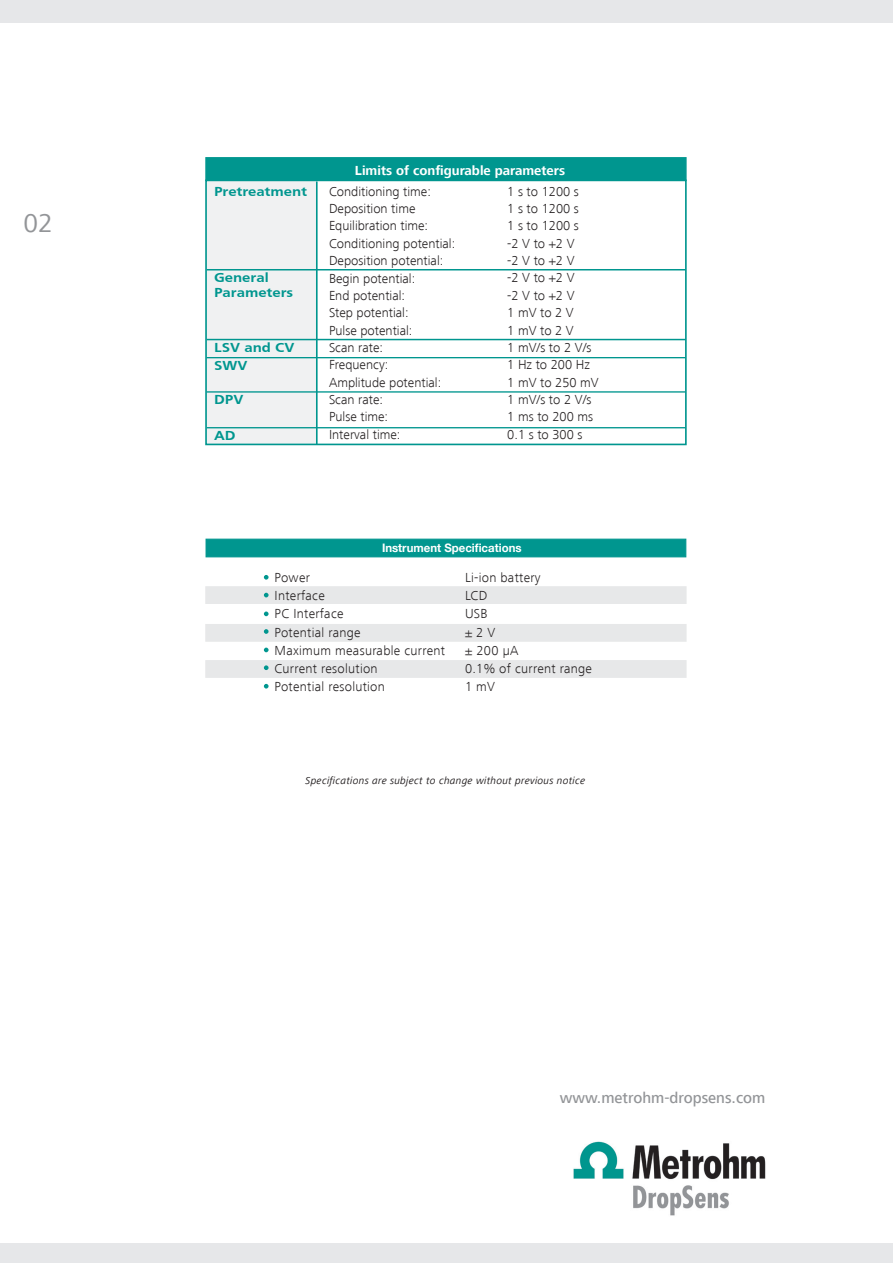
<style>
.page{position:relative;width:893px;height:1263px;background:#fff}
.page>*{position:absolute;margin:0;border:0;box-sizing:border-box;transform-origin:0 0}
.t1{font:27px "Frutiger Next LT";color:#939598}
.t2{font:500 15.75px "Frutiger Next LT";color:#939598}
.t3{font:300 13.5px/17.4px "Frutiger Next LT";color:#231f20}
.t4{font:300 13.5px "Frutiger Next LT";letter-spacing:.02em;color:#231f20}
.t5{font:700 13.5px/14.4px "Frutiger Ext";color:#00968f}
.t6{font:700 13.5px "Frutiger Next LT";color:#fff}
.t7{font:700 11.7px "Helvetica Neue";color:#fff}
.t8{font:italic 10.5px "Frutiger Next LT";letter-spacing:.02em;color:#231f20}
</style>
<div class="page">
<div style="left:0;top:0;width:893px;height:23px;background:#e6e7e9"></div>
<div style="left:0;top:1243px;width:893px;height:20px;background:#e6e7e9"></div>
<img style="left:573px;top:1141px;width:193px;height:75px">
<div style="left:205px;top:586px;width:482px;height:18px;background:#e7e8e9"></div>
<div style="left:205px;top:624px;width:482px;height:18px;background:#e7e8e9"></div>
<div style="left:205px;top:660px;width:482px;height:18px;background:#e7e8e9"></div>
<div style="left:206px;top:539px;width:480px;height:18px;background:#00968f;border:1px solid #00968f"></div>
<svg style="left:264px;top:575px;width:5px;height:5px"></svg>
<svg style="left:264px;top:593px;width:5px;height:4px"></svg>
<svg style="left:264px;top:611px;width:5px;height:5px"></svg>
<svg style="left:264px;top:629px;width:5px;height:5px"></svg>
<svg style="left:264px;top:648px;width:5px;height:4px"></svg>
<svg style="left:264px;top:665px;width:5px;height:5px"></svg>
<svg style="left:264px;top:684px;width:5px;height:4px"></svg>
<div style="left:206px;top:180px;width:111px;height:264px;background:#f0f1f2"></div>
<div style="left:205px;top:179px;width:482px;height:266px;border:2px solid #00968f"></div>
<hr style="left:316px;top:181px;width:2px;height:263px;background:#00968f">
<hr style="left:207px;top:269px;width:478px;height:1px;background:#00968f">
<hr style="left:207px;top:339px;width:478px;height:1px;background:#00968f">
<div style="left:205px;top:157px;width:482px;height:24px;background:#00968f;border:2px solid #00968f"></div>
<hr style="left:207px;top:427px;width:478px;height:1px;background:#00968f">
<hr style="left:207px;top:357px;width:478px;height:1px;background:#00968f">
<hr style="left:207px;top:391px;width:478px;height:2px;background:#00968f">
<h1 class="t1" style="left:23px;top:208px;width:31px">02</h1>
<p class="t5" style="left:214px;top:184px;width:94px">Pretreatment</p>
<p class="t5" style="left:214px;top:270px;width:81px">General<br>Parameters</p>
<p class="t5" style="left:214px;top:338px;width:82px;line-height:18px">LSV and CV<br>SWV</p>
<p class="t5" style="left:214px;top:392px;width:31px">DPV</p>
<p class="t5" style="left:214px;top:428px;width:23px">AD</p>
<p class="t6" style="left:355px;top:163px;width:212px">Limits of configurable parameters</p>
<p class="t3" style="left:329px;top:183px;width:128px">Conditioning time:<br>Deposition time<br>Equilibration time:<br>Conditioning potential:<br>Deposition potential:<br>Begin potential:<br>End potential:<br>Step potential:<br>Pulse potential:<br>Scan rate:<br>Frequency:<br>Amplitude potential:<br>Scan rate:<br>Pulse time:<br>Interval time:</p>
<p class="t3" style="left:507px;top:183px;width:93px">1 s to 1200 s<br>1 s to 1200 s<br>1 s to 1200 s<br>-2 V to +2 V<br>-2 V to +2 V<br>-2 V to +2 V<br>-2 V to +2 V<br>1 mV to 2 V<br>1 mV to 2 V<br>1 mV/s to 2 V/s<br>1 Hz to 200 Hz<br>1 mV to 250 mV<br>1 mV/s to 2 V/s<br>1 ms to 200 ms<br>0.1 s to 300 s</p>
<p class="t7" style="left:382px;top:538px;width:141px">Instrument Specifications</p>
<p class="t3" style="left:275px;top:569px;width:37px">Power</p>
<p class="t4" style="left:465px;top:570px;width:77px">Li-ion battery</p>
<p class="t4" style="left:275px;top:588px;width:52px">Interface</p>
<p class="t3" style="left:465px;top:587px;width:24px">LCD</p>
<p class="t4" style="left:275px;top:606px;width:71px">PC Interface</p>
<p class="t3" style="left:465px;top:605px;width:24px">USB</p>
<p class="t4" style="left:275px;top:625px;width:88px">Potential range</p>
<p class="t3" style="left:465px;top:623px;width:32px">± 2 V</p>
<p class="t4" style="left:275px;top:643px;width:172px">Maximum measurable current</p>
<p class="t3" style="left:465px;top:642px;width:55px">± 200 µA</p>
<p class="t4" style="left:275px;top:661px;width:105px">Current resolution</p>
<p class="t4" style="left:465px;top:661px;width:129px">0.1% of current range</p>
<p class="t4" style="left:275px;top:679px;width:112px">Potential resolution</p>
<p class="t3" style="left:465px;top:678px;width:32px">1 mV</p>
<p class="t8" style="left:306px;top:775px;width:281px">Specifications are subject to change without previous notice</p>
<p class="t2" style="left:560px;top:1089px;width:207px">www.metrohm-dropsens.com</p>
</div>
